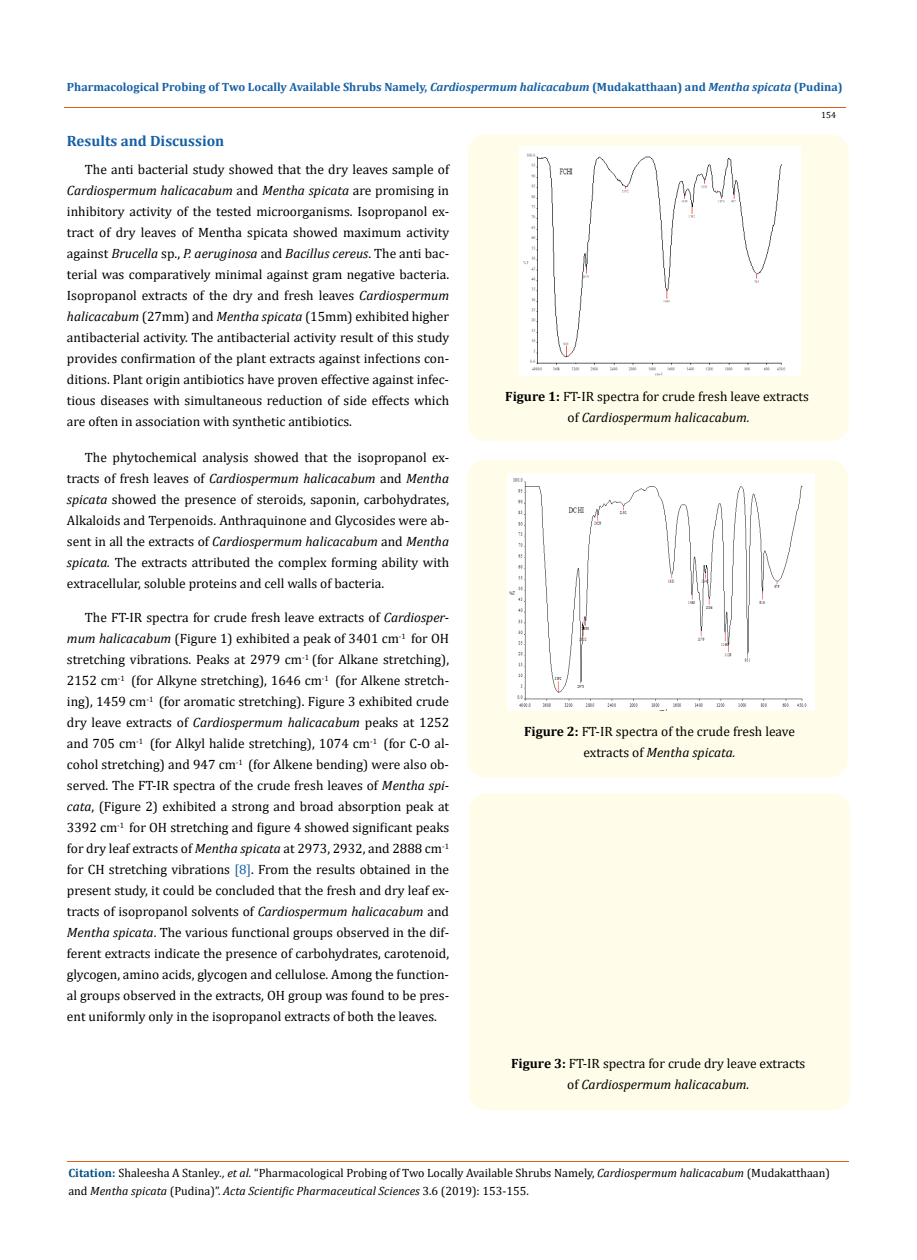
<style>
.page{position:relative;width:917px;height:1260px;background:#fff}
.page>*{position:absolute;margin:0;border:0;box-sizing:border-box;transform-origin:0 0}
.t1{font:700 15px "Cambria";color:#1560a6}
.t2{font:13.5px/21px "Cambria";color:#000;text-align:justify}
.t3{font:12px/18px "Cambria";color:#000}
.t4{font:700 12px "Cambria";color:#1560a6}
.t5{font:9px "Cambria";color:#000}
.s1{font-style:italic}
.s2{color:#1560a6}
.s3{font-weight:700}
.s4{font-weight:700;color:#035089}
</style>
<div class="page">
<hr style="left:64px;top:108px;width:781px;height:1px;background:#e05d1a">
<hr style="left:67px;top:1161px;width:781px;height:1px;background:#e05d1a">
<div style="left:468px;top:135px;width:380px;height:306px;background:#fffde9;border-radius:18px"></div>
<div style="left:520px;top:147px;width:280px;height:228px;background:#fff"></div>
<div style="left:467px;top:460px;width:381px;height:317px;background:#fffde9;border-radius:18px"></div>
<img style="left:507px;top:473px;width:307px;height:237px">
<div style="left:469px;top:793px;width:381px;height:317px;background:#fffde9;border-radius:18px"></div>
<p class="t4" style="left:67px;top:78px;width:777px">Pharmacological Probing of Two Locally Available Shrubs Namely, <span class="s1">Cardiospermum halicacabum</span> (Mudakatthaan) and <span class="s1">Mentha spicata</span> (Pudina)</p>
<p class="t1" style="left:67px;top:131px;width:159px">Results and Discussion</p>
<p class="t2" style="left:67px;top:159px;width:384px;text-indent:18px">The anti bacterial study showed that the dry leaves sample of <span class="s1">Cardiospermum halicacabum</span> and <span class="s1">Mentha spicata</span> are promising in inhibitory activity of the tested microorganisms. Isopropanol ex&shy;tract of dry leaves of Mentha spicata showed maximum activity against <span class="s1">Brucella</span> sp., <span class="s1">P. aeruginosa</span> and <span class="s1">Bacillus cereus</span>. The anti bac&shy;terial was comparatively minimal against gram negative bacteria.<br>Isopropanol extracts of the dry and fresh leaves <span class="s1">Cardiospermum halicacabum</span> (27mm) and <span class="s1">Mentha spicata</span> (15mm) exhibited higher antibacterial activity. The antibacterial activity result of this study provides confirmation of the plant extracts against infections con&shy;ditions. Plant origin antibiotics have proven effective against infec&shy;tious diseases with simultaneous reduction of side effects which are often in association with synthetic antibiotics.</p>
<p class="t2" style="left:67px;top:447px;width:384px;text-indent:18px">The phytochemical analysis showed that the isopropanol ex&shy;tracts of fresh leaves of <span class="s1">Cardiospermum halicacabum</span> and <span class="s1">Mentha spicata</span> showed the presence of steroids, saponin, carbohydrates, Alkaloids and Terpenoids. Anthraquinone and Glycosides were ab&shy;sent in all the extracts of <span class="s1">Cardiospermum halicacabum</span> and <span class="s1">Mentha spicata.</span> The extracts attributed the complex forming ability with extracellular, soluble proteins and cell walls of bacteria.</p>
<p class="t2" style="left:67px;top:607px;width:384px;text-indent:18px">The FT-IR spectra for crude fresh leave extracts of <span class="s1">Cardiosper&shy;mum halicacabum</span> (Figure 1) exhibited a peak of 3401 cm<sup>-1</sup> for OH stretching vibrations. Peaks at 2979 cm<sup>-1</sup> (for Alkane stretching), 2152 cm<sup>-1</sup> (for Alkyne stretching), 1646 cm<sup>-1</sup> (for Alkene stretch&shy;ing), 1459 cm<sup>-1</sup> (for aromatic stretching). Figure 3 exhibited crude dry leave extracts of <span class="s1">Cardiospermum halicacabum</span> peaks at 1252 and 705 cm<sup>-1</sup> (for Alkyl halide stretching), 1074 cm<sup>-1</sup> (for C-O al&shy;cohol stretching) and 947 cm<sup>-1</sup> (for Alkene bending) were also ob&shy;served. The FT-IR spectra of the crude fresh leaves of <span class="s1">Mentha spi&shy;cata</span>, (Figure 2) exhibited a strong and broad absorption peak at 3392 cm<sup>-1</sup> for OH stretching and figure 4 showed significant peaks for dry leaf extracts of <span class="s1">Mentha spicata</span> at 2973, 2932, and 2888 cm<sup>-1 </sup>for CH stretching vibrations <span class="s2">[8]</span>. From the results obtained in the present study, it could be concluded that the fresh and dry leaf ex&shy;tracts of isopropanol solvents of <span class="s1">Cardiospermum halicacabum</span> and <span class="s1">Mentha spicata</span>. The various functional groups observed in the dif&shy;ferent extracts indicate the presence of carbohydrates, carotenoid, glycogen, amino acids, glycogen and cellulose. Among the function&shy;al groups observed in the extracts, OH group was found to be pres&shy;ent uniformly only in the isopropanol extracts of both the leaves.</p>
<p class="t5" style="left:821px;top:110px;width:16px">154</p>
<p class="t2" style="left:505px;top:386px;width:305px;text-align:center"><span class="s3">Figure 1:</span> FT-IR spectra for crude fresh leave extracts of <span class="s1">Cardiospermum halicacabum.</span></p>
<p class="t2" style="left:524px;top:721px;width:272px;text-align:center"><span class="s3">Figure 2:</span> FT-IR spectra of the crude fresh leave extracts of <span class="s1">Mentha spicata.</span></p>
<p class="t2" style="left:511px;top:1052px;width:296px;text-align:center"><span class="s3">Figure 3:</span> FT-IR spectra for crude dry leave extracts of <span class="s1">Cardiospermum halicacabum.</span></p>
<p class="t3" style="left:68px;top:1164px;width:763px"><span class="s4">Citation:</span> Shaleesha A Stanley<span class="s1">., et al.</span> “Pharmacological Probing of Two Locally Available Shrubs Namely, <span class="s1">Cardiospermum halicacabum</span> (Mudakatthaan) and <span class="s1">Mentha spicata</span> (Pudina)”. <span class="s1">Acta Scientific Pharmaceutical Sciences</span> 3.6 (2019): 153-155.</p>
</div>
